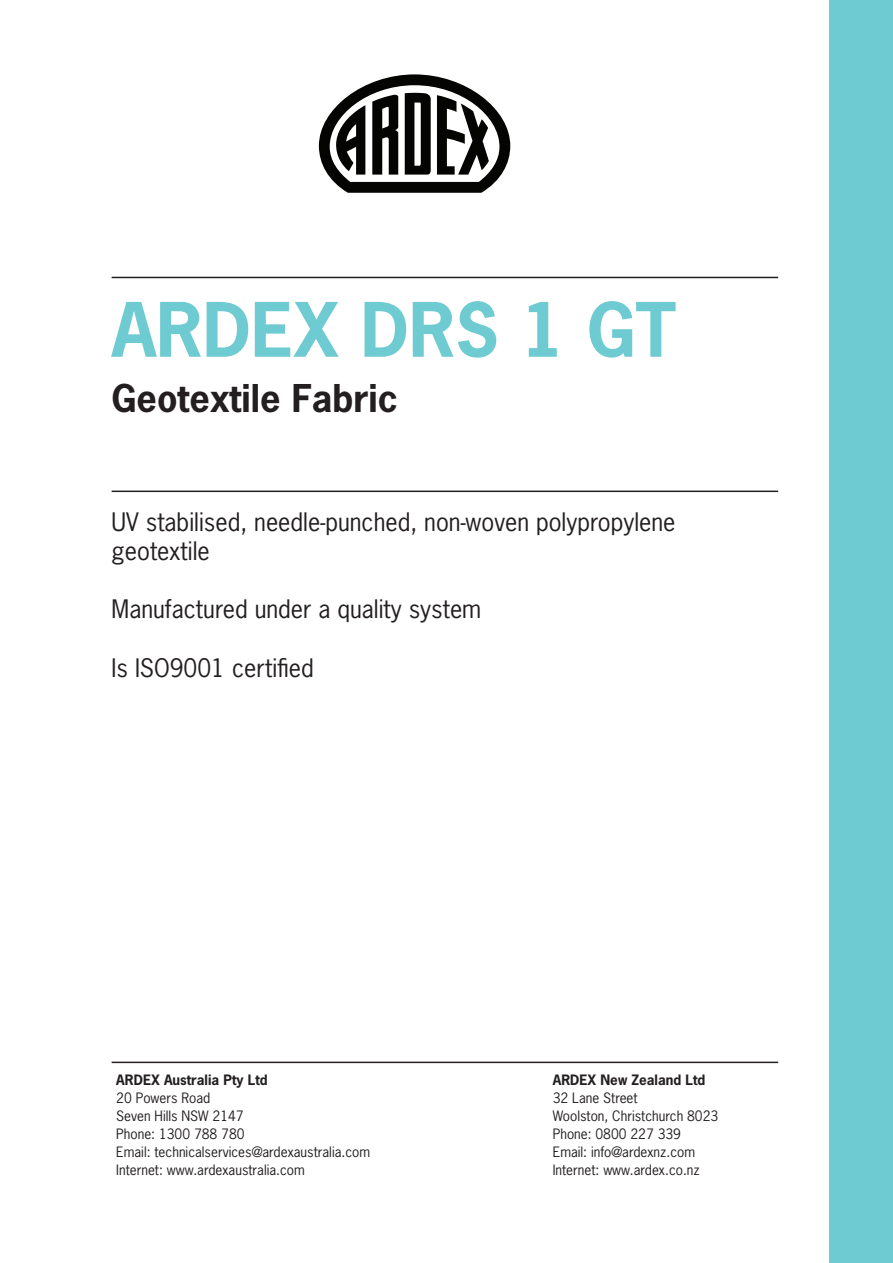
<style>
.page{position:relative;width:893px;height:1263px;background:#fff}
.page>*{position:absolute;margin:0;border:0;box-sizing:border-box;transform-origin:0 0}
.t1{font:700 70.5px "News Gothic Std";color:#6fcbd2}
.t2{font:700 36px "News Gothic Std";color:#231f20}
.t3{font:24px/28.8px "News Gothic Std";color:#231f20}
.t4{font:13.5px "News Gothic Std";color:#231f20}
.t5{font:700 13.5px "News Gothic Std";color:#231f20}
</style>
<div class="page">
<div style="left:830px;top:0;width:63px;height:1263px;background:#6fcbd2"></div>
<svg style="left:319px;top:74px;width:191px;height:119px"></svg>
<hr style="left:112px;top:277px;width:666px;height:1px;background:#231f20">
<hr style="left:112px;top:491px;width:666px;height:1px;background:#231f20">
<hr style="left:112px;top:1061px;width:666px;height:2px;background:#231f20">
<p class="t1" style="left:112px;top:283px;width:566px">ARDEX DRS 1 GT</p>
<p class="t2" style="left:112px;top:374px;width:288px">Geotextile Fabric</p>
<p class="t3" style="left:112px;top:507px;width:565px">UV stabilised, needle-punched, non-woven polypropylene geotextile</p>
<p class="t3" style="left:112px;top:595px;width:371px">Manufactured under a quality system</p>
<p class="t3" style="left:112px;top:653px;width:204px">Is ISO9001 certified</p>
<p class="t5" style="left:116px;top:1070px;width:153px">ARDEX Australia Pty Ltd</p>
<p class="t4" style="left:116px;top:1089px;width:96px">20 Powers Road</p>
<p class="t4" style="left:116px;top:1107px;width:129px">Seven Hills NSW 2147</p>
<p class="t4" style="left:116px;top:1125px;width:130px">Phone: 1300 788 780</p>
<p class="t4" style="left:116px;top:1143px;width:255px">Email: technicalservices@ardexaustralia.com</p>
<p class="t4" style="left:116px;top:1161px;width:190px">Internet: www.ardexaustralia.com</p>
<p class="t5" style="left:553px;top:1070px;width:154px">ARDEX New Zealand Ltd</p>
<p class="t4" style="left:553px;top:1089px;width:86px">32 Lane Street</p>
<p class="t4" style="left:553px;top:1107px;width:167px">Woolston, Christchurch 8023</p>
<p class="t4" style="left:553px;top:1125px;width:130px">Phone: 0800 227 339</p>
<p class="t4" style="left:553px;top:1143px;width:144px">Email: info@ardexnz.com</p>
<p class="t4" style="left:553px;top:1161px;width:149px">Internet: www.ardex.co.nz</p>
</div>
